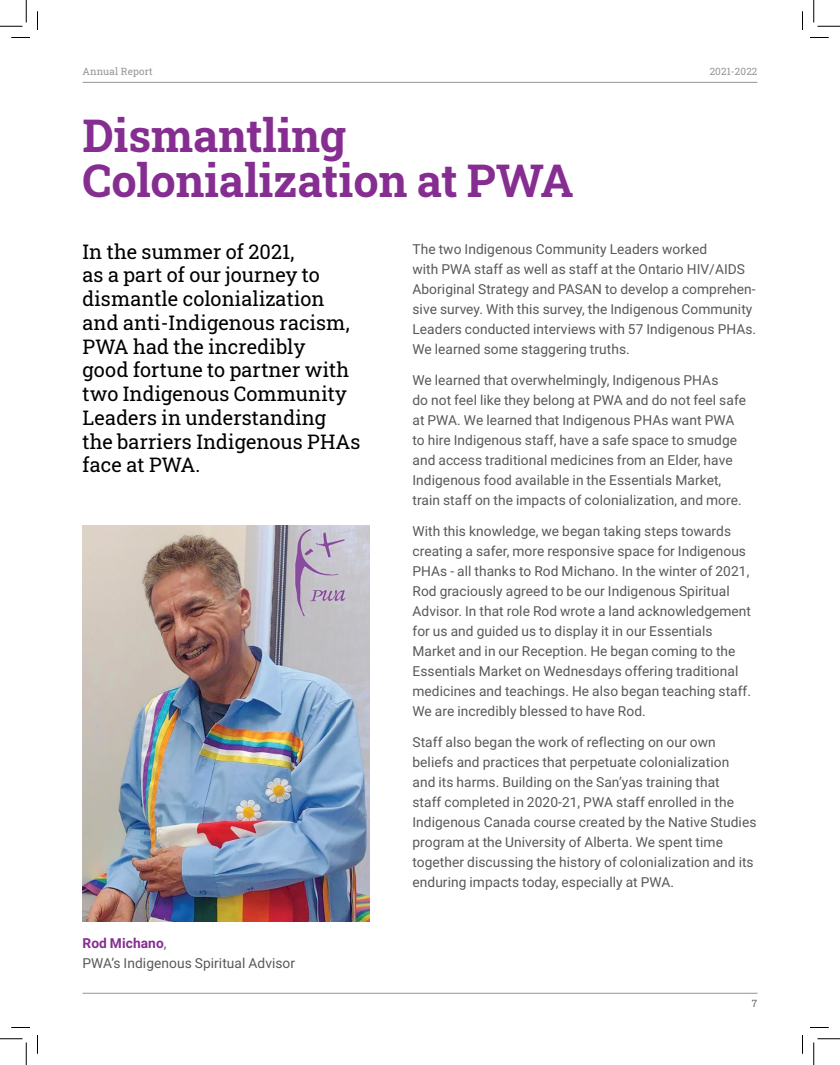
<style>
.page{position:relative;width:840px;height:1065px;background:#fff}
.page>*{position:absolute;margin:0;border:0;box-sizing:border-box;transform-origin:0 0}
.Large_SubHeading{font:700 45px/45px "Roboto Slab";color:#862d91}
.Intro{font:20px/23.8px "Roboto Slab";letter-spacing:.005em;color:#000}
.bodytext{font:13.75px/20px "Roboto";letter-spacing:.005em;color:#57585a}
.t1{font:10px "Roboto Slab";letter-spacing:.01em;color:#939598}
.t2{font:10px "Roboto Slab";color:#636366}
.s1{font-weight:700;color:#862d91}
</style>
<div class="page">
<img style="left:82px;top:525px;width:288px;height:396px">
<hr style="left:82px;top:993px;width:676px;height:1px;background:#939598">
<hr style="left:82px;top:82px;width:676px;height:1px;background:#939598">
<svg style="left:11px;top:37px;width:19px;height:1px"></svg>
<svg style="left:810px;top:37px;width:19px;height:1px"></svg>
<svg style="left:11px;top:1027px;width:19px;height:1px"></svg>
<svg style="left:810px;top:1027px;width:19px;height:1px"></svg>
<svg style="left:37px;top:11px;width:1px;height:19px"></svg>
<svg style="left:37px;top:1035px;width:1px;height:19px"></svg>
<svg style="left:802px;top:11px;width:1px;height:19px"></svg>
<svg style="left:802px;top:1035px;width:1px;height:19px"></svg>
<svg style="left:0;top:0;width:27px;height:27px"></svg>
<svg style="left:0;top:1039px;width:27px;height:26px"></svg>
<svg style="left:814px;top:0;width:26px;height:27px"></svg>
<svg style="left:814px;top:1039px;width:26px;height:26px"></svg>
<p class="t1" style="left:82px;top:64px;width:72px">Annual Report</p>
<p class="t1" style="left:710px;top:64px;width:49px">2021-2022</p>
<p class="Large_SubHeading" style="left:82px;top:112px;width:493px">Dismantling<br>Colonialization at PWA</p>
<p class="Intro" style="left:82px;top:239px;width:280px">In the summer of 2021,<br>as a part of our journey to dismantle colonialization and anti-Indigenous racism,<br>PWA had the incredibly<br>good fortune to partner with two Indigenous Community<br>Leaders in understanding the barriers Indigenous PHAs face at PWA.</p>
<p class="bodytext" style="left:412px;top:238px;width:345px">The two Indigenous Community Leaders worked<br>with PWA staff as well as staff at the Ontario HIV/AIDS Aboriginal Strategy and PASAN to develop a comprehen&shy;sive survey. With this survey, the Indigenous Community Leaders conducted interviews with 57 Indigenous PHAs.<br>We learned some staggering truths.</p>
<p class="bodytext" style="left:412px;top:370px;width:335px">We learned that overwhelmingly, Indigenous PHAs<br>do not feel like they belong at PWA and do not feel safe at PWA. We learned that Indigenous PHAs want PWA to hire Indigenous staff, have a safe space to smudge and access traditional medicines from an Elder, have Indigenous food available in the Essentials Market, train staff on the impacts of colonialization, and more.</p>
<p class="bodytext" style="left:412px;top:521px;width:340px">With this knowledge, we began taking steps towards creating a safer, more responsive space for Indigenous PHAs - all thanks to Rod Michano. In the winter of 2021, Rod graciously agreed to be our Indigenous Spiritual Advisor. In that role Rod wrote a land acknowledgement for us and guided us to display it in our Essentials Market and in our Reception. He began coming to the Essentials Market on Wednesdays offering traditional medicines and teachings. He also began teaching staff.<br>We are incredibly blessed to have Rod.</p>
<p class="bodytext" style="left:412px;top:732px;width:346px">Staff also began the work of reflecting on our own beliefs and practices that perpetuate colonialization<br>and its harms. Building on the San’yas training that<br>staff completed in 2020-21, PWA staff enrolled in the Indigenous Canada course created by the Native Studies program at the University of Alberta. We spent time together discussing the history of colonialization and its enduring impacts today, especially at PWA.</p>
<p class="bodytext" style="left:82px;top:932px;width:214px"><span class="s1">Rod Michano</span>,<br>PWA’s Indigenous Spiritual Advisor</p>
<p class="t2" style="left:752px;top:996px;width:7px">7</p>
</div>
